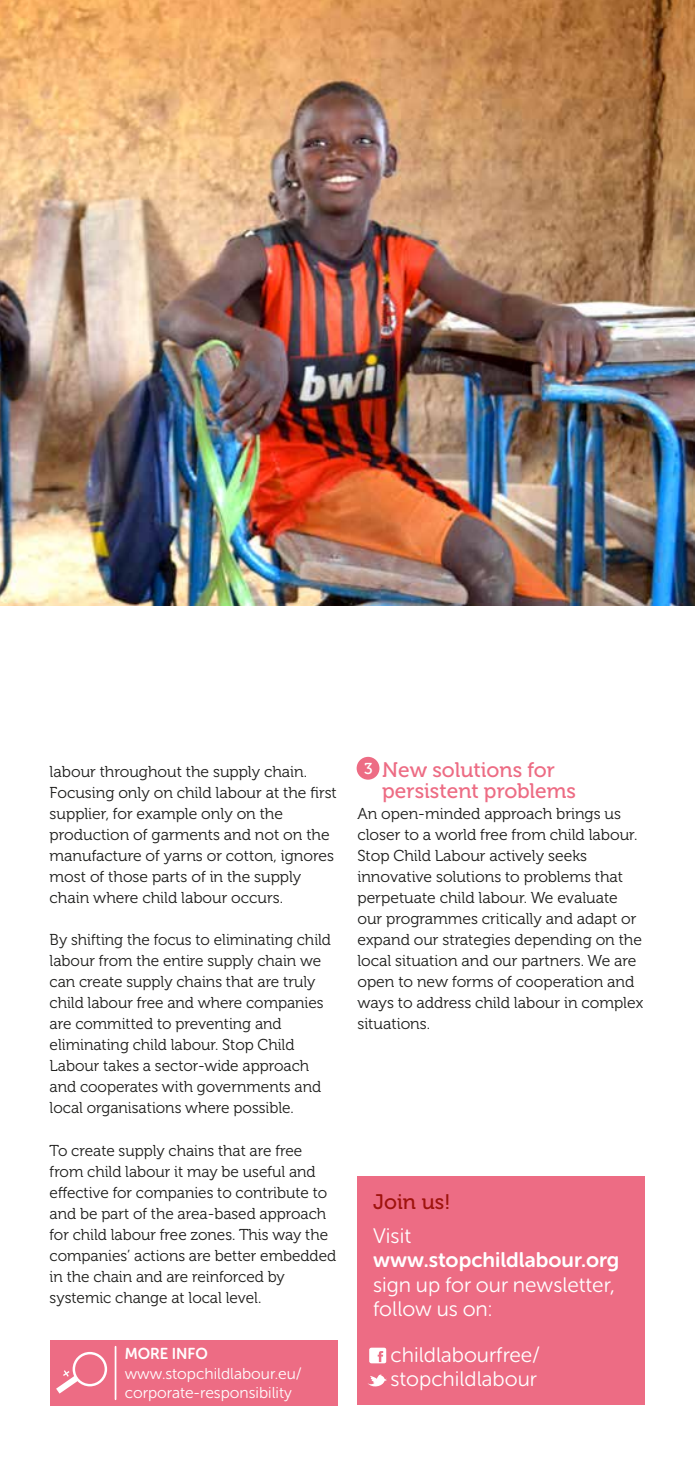
<style>
.page{position:relative;width:695px;height:1474px;background:#fff}
.page>*{position:absolute;margin:0;border:0;box-sizing:border-box;transform-origin:0 0}
.t1{font:21px/24.5px "Museo Sans Rounded 300";color:#fff}
.t2{font:21px/21px "Museo 500";color:#ed6c84}
.t3{font:21px "Museo Sans Rounded 700";color:#fff}
.t4{font:21px "Museo 500";color:#9f130d}
.t5{font:15.75px/21px "Museo 300";color:#1d1d1b}
.t6{font:15.75px/19.2px "Museo Sans Rounded 300";color:#fff}
.t7{font:15.75px "Museo Sans Rounded 700";color:#fff}
.t8{font:15.75px "Museo 500";color:#fff}
</style>
<div class="page">
<div style="left:357px;top:1176px;width:288px;height:228px;background:#ed6c84"></div>
<img style="left:0;top:0;width:694px;height:605px">
<div style="left:50px;top:1340px;width:287px;height:65px;background:#ed6c84"></div>
<hr style="left:115px;top:1346px;width:1px;height:53px;background:#fff">
<div style="left:73px;top:1351px;width:34px;height:35px;border:2px solid #fff;border-radius:50%"></div>
<svg style="left:56px;top:1370px;width:22px;height:23px"></svg>
<div style="left:356px;top:756px;width:23px;height:23px;background:#ed6c84;border-radius:50%"></div>
<svg style="left:369px;top:1347px;width:17px;height:16px"></svg>
<div style="left:369px;top:1347px;width:17px;height:15px;background:#fff;border-radius:2px"></div>
<svg style="left:377px;top:1351px;width:6px;height:10px"></svg>
<svg style="left:368px;top:1374px;width:19px;height:13px"></svg>
<p class="t5" style="left:50px;top:761px;width:289px">labour throughout the supply chain.<br>Focusing only on child labour at the first supplier, for example only on the production of garments and not on the manufacture of yarns or cotton, ignores most of those parts of in the supply chain where child labour occurs.</p>
<p class="t5" style="left:50px;top:929px;width:283px">By shifting the focus to eliminating child labour from the entire supply chain we can create supply chains that are truly child labour free and where companies are committed to preventing and eliminating child labour. Stop Child Labour takes a sector-wide approach and cooperates with governments and local organisations where possible.</p>
<p class="t5" style="left:50px;top:1139px;width:288px">To create supply chains that are free from child labour it may be useful and effective for companies to contribute to and be part of the area-based approach for child labour free zones. This way the companies’ actions are better embedded in the chain and are reinforced by systemic change at local level.</p>
<p class="t7" style="left:125px;top:1344px;width:85px">MORE INFO</p>
<p class="t6" style="left:125px;top:1363px;width:179px">www.stopchildlabour.eu/ corporate-responsibility</p>
<h1 class="t2" style="left:382px;top:760px;width:195px">New solutions for persistent problems</h1>
<p class="t5" style="left:357px;top:803px;width:287px">An open-minded approach brings us closer to a world free from child labour.<br>Stop Child Labour actively seeks innovative solutions to problems that perpetuate child labour. We evaluate our programmes critically and adapt or expand our strategies depending on the local situation and our partners. We are open to new forms of cooperation and ways to address child labour in complex situations.</p>
<p class="t8" style="left:364px;top:760px;width:10px">3</p>
<h1 class="t4" style="left:373px;top:1190px;width:79px">Join us!</h1>
<h1 class="t1" style="left:373px;top:1223px;width:39px">Visit</h1>
<h1 class="t3" style="left:373px;top:1248px;width:248px">www.stopchildlabour.org</h1>
<h1 class="t1" style="left:373px;top:1272px;width:243px">sign up for our newsletter, follow us on:</h1>
<h1 class="t1" style="left:390px;top:1342px;width:151px">childlabourfree/ stopchildlabour</h1>
</div>
